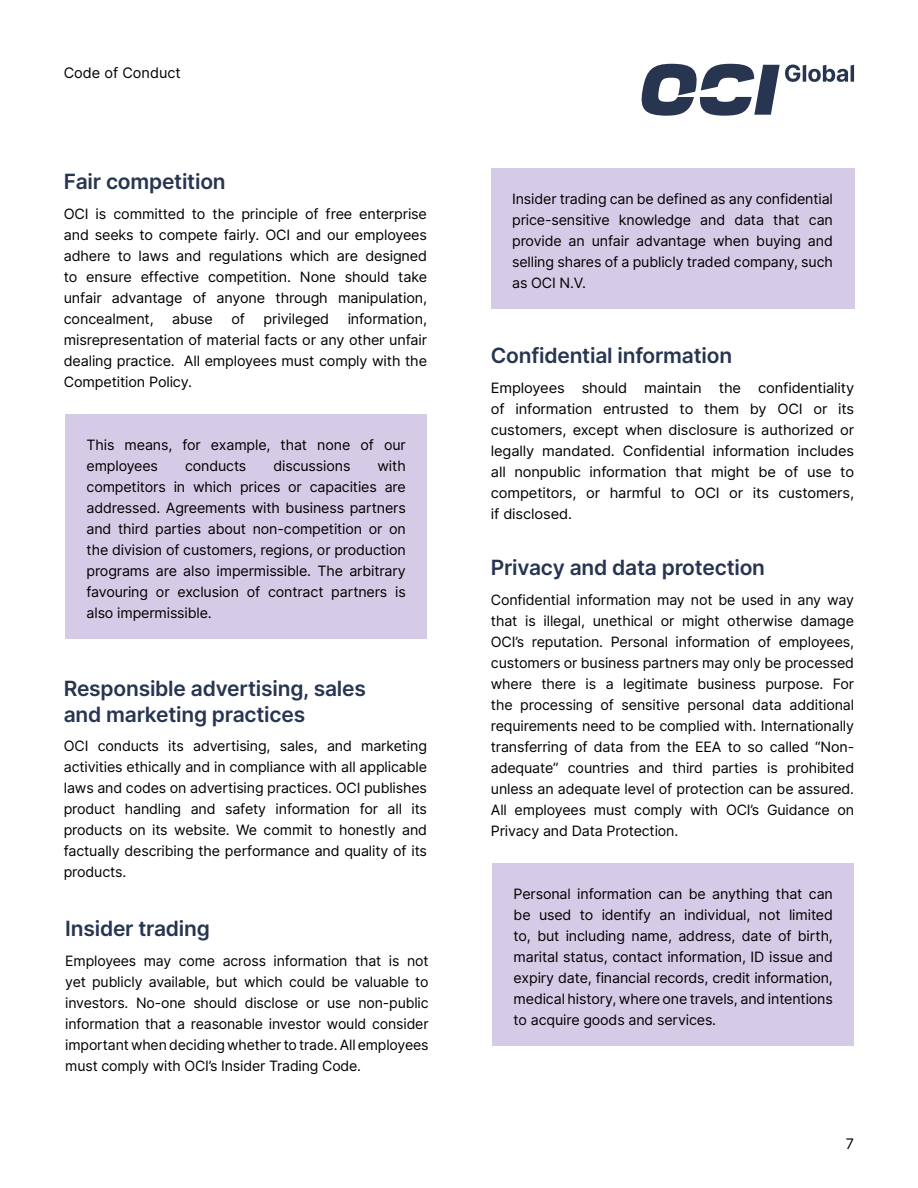
<style>
.page{position:relative;width:918px;height:1188px;background:#fff}
.page>*{position:absolute;margin:0;border:0;box-sizing:border-box;transform-origin:0 0}
.t1{font:600 21px/25.5px "Inter";letter-spacing:-.01em;color:#273551}
.t2{font:14.55px "Inter";color:#000}
.t3{font:14.25px/21px "Inter";letter-spacing:-.01em;color:#000;text-align:justify}
</style>
<div class="page">
<svg style="left:641px;top:64px;width:213px;height:52px"></svg>
<div style="left:65px;top:415px;width:362px;height:224px;background:#d6cbe6"></div>
<div style="left:491px;top:169px;width:363px;height:140px;background:#d6cbe6"></div>
<div style="left:492px;top:864px;width:362px;height:182px;background:#d6cbe6"></div>
<p class="t2" style="left:64px;top:64px;width:119px">Code of Conduct</p>
<h1 class="t1" style="left:64px;top:169px;width:163px">Fair competition</h1>
<p class="t3" style="left:64px;top:203px;width:365px">OCI is committed to the principle of free enterprise and seeks to compete fairly. OCI and our employees adhere to laws and regulations which are designed to ensure effective competition. None should take unfair advantage of anyone through manipulation, concealment,</p>
<p class="t3" style="left:64px;top:308px;width:365px;text-indent:284px">information, misrepresentation of material facts or any other unfair dealing practice. All employees must comply with the Competition Policy.</p>
<p class="t3" style="left:172px;top:308px;width:42px">abuse</p>
<p class="t3" style="left:232px;top:308px;width:15px">of</p>
<p class="t3" style="left:264px;top:308px;width:67px">privileged</p>
<p class="t3" style="left:87px;top:434px;width:321px">This means, for example, that none of our employees</p>
<p class="t3" style="left:87px;top:455px;width:321px;text-indent:291px">with competitors in which prices or capacities are addressed. Agreements with business partners and third parties about non-competition or on the division of customers, regions, or production programs are also impermissible. The arbitrary favouring or exclusion of contract partners is also impermissible.</p>
<p class="t3" style="left:185px;top:455px;width:63px">conducts</p>
<p class="t3" style="left:273px;top:455px;width:79px">discussions</p>
<h1 class="t1" style="left:64px;top:676px;width:304px">Responsible advertising, sales and marketing practices</h1>
<p class="t3" style="left:64px;top:736px;width:365px">OCI conducts its advertising, sales, and marketing activities ethically and in compliance with all applicable laws and codes on advertising practices. OCI publishes product handling and safety information for all its products on its website. We commit to honestly and factually describing the performance and quality of its products.</p>
<h1 class="t1" style="left:65px;top:916px;width:146px">Insider trading</h1>
<p class="t3" style="left:65px;top:950px;width:365px">Employees may come across information that is not yet publicly available, but which could be valuable to investors. No-one should disclose or use non-public information that a reasonable investor would consider important when deciding whether to trade. All employees must comply with OCI’s Insider Trading Code.</p>
<p class="t3" style="left:512px;top:188px;width:322px">Insider trading can be defined as any confidential price-sensitive knowledge and data that can provide an unfair advantage when buying and selling shares of a publicly traded company, such as OCI N.V.</p>
<h1 class="t1" style="left:491px;top:343px;width:243px">Confidential information</h1>
<p class="t3" style="left:491px;top:377px;width:365px">Employees should maintain the confidentiality of information entrusted to them by OCI or its customers, except when disclosure is authorized or legally mandated. Confidential information includes all nonpublic information that might be of use to competitors, or harmful to OCI or its customers, if disclosed.</p>
<h1 class="t1" style="left:491px;top:555px;width:276px">Privacy and data protection</h1>
<p class="t3" style="left:491px;top:589px;width:365px">Confidential information may not be used in any way that is illegal, unethical or might otherwise damage OCI’s reputation. Personal information of employees, customers or business partners may only be processed where there is a legitimate business purpose. For the processing of sensitive personal data additional requirements need to be complied with. Internationally transferring of data from the EEA to so called “Non&shy;adequate” countries and third parties is prohibited unless an adequate level of protection can be assured.<br>All employees must comply with OCI’s Guidance on Privacy and Data Protection.</p>
<p class="t3" style="left:514px;top:883px;width:321px">Personal information can be anything that can be used to identify an individual, not limited to, but including name, address, date of birth, marital status, contact information, ID issue and expiry date, financial records, credit information, medical history, where one travels, and intentions to acquire goods and services.</p>
<p class="t2" style="left:846px;top:1135px;width:10px">7</p>
</div>
